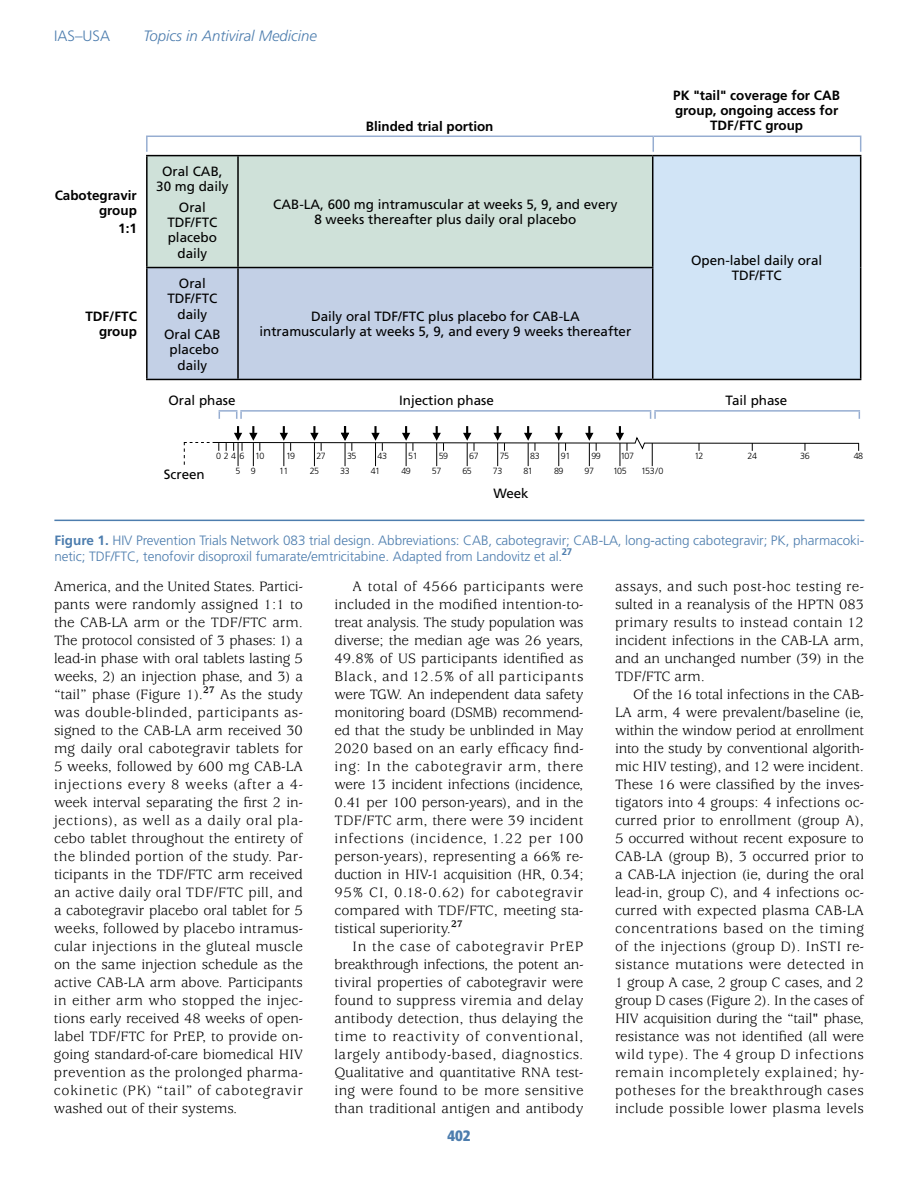
<style>
.page{position:relative;width:918px;height:1188px;background:#fff}
.page>*{position:absolute;margin:0;border:0;box-sizing:border-box;transform-origin:0 0}
.t1{font:15px/18px "Usherwood";letter-spacing:.005em;color:#000;text-align:justify}
.t2{font:italic 300 15px "Frutiger";color:#4d7dae}
.t3{font:300 15px "Frutiger";color:#4d7dae}
.t4{font:900 condensed 15px "Frutiger";color:#4d7dae}
.t5{font:13.5px/15.3px "Frutiger";color:#000;text-align:center}
.t6{font:300 13.5px/15.8px "Frutiger";letter-spacing:-.005em;color:#4d7dae}
.t7{font:700 13.5px/15.3px "Frutiger";color:#000;text-align:right}
.t8{font:300 9px/15.3px "Frutiger";letter-spacing:-.05em;color:#000}
.s1{font-weight:700}
</style>
<div class="page">
<svg style="left:146px;top:136px;width:715px;height:19px"></svg>
<div style="left:148px;top:156px;width:504px;height:111px;background:#cfe1d9"></div>
<div style="left:653px;top:156px;width:208px;height:223px;background:#d1e4f6"></div>
<div style="left:148px;top:268px;width:504px;height:111px;background:#c3d0e6"></div>
<hr style="left:146px;top:156px;width:2px;height:111px;background:#000">
<hr style="left:237px;top:156px;width:2px;height:111px;background:#000">
<hr style="left:652px;top:156px;width:1px;height:111px;background:#000">
<hr style="left:860px;top:156px;width:1px;height:112px;background:#000">
<hr style="left:146px;top:267px;width:92px;height:1px;background:#000">
<hr style="left:146px;top:268px;width:2px;height:111px;background:#000">
<hr style="left:238px;top:267px;width:415px;height:1px;background:#000">
<hr style="left:237px;top:268px;width:2px;height:111px;background:#000">
<hr style="left:652px;top:268px;width:1px;height:111px;background:#000">
<hr style="left:860px;top:268px;width:1px;height:111px;background:#000">
<hr style="left:146px;top:379px;width:92px;height:1px;background:#000">
<hr style="left:238px;top:379px;width:415px;height:1px;background:#000">
<hr style="left:653px;top:379px;width:208px;height:1px;background:#000">
<hr style="left:146px;top:155px;width:92px;height:1px;background:#000">
<hr style="left:238px;top:155px;width:415px;height:1px;background:#000">
<hr style="left:653px;top:155px;width:208px;height:1px;background:#000">
<hr style="left:240px;top:410px;width:411px;height:2px;background:#96add1">
<hr style="left:654px;top:410px;width:206px;height:2px;background:#96add1">
<svg style="left:650px;top:412px;width:6px;height:7px"></svg>
<svg style="left:219px;top:410px;width:23px;height:9px"></svg>
<svg style="left:184px;top:426px;width:676px;height:40px"></svg>
<hr style="left:54px;top:520px;width:810px;height:1px;background:#4d7dae">
<p class="t3" style="left:54px;top:27px;width:57px">IAS–USA</p>
<p class="t2" style="left:143px;top:27px;width:175px">Topics in Antiviral Medicine</p>
<p class="t7" style="left:366px;top:118px;width:129px">Blinded trial portion</p>
<p class="t7" style="left:55px;top:188px;width:84px">Cabotegravir group</p>
<p class="t7" style="left:118px;top:221px;width:20px">1:1</p>
<p class="t7" style="left:85px;top:309px;width:53px">TDF/FTC group</p>
<p class="t5" style="left:156px;top:164px;width:74px">Oral CAB,<br>30 mg daily</p>
<p class="t5" style="left:167px;top:199px;width:52px">Oral<br>TDF/FTC placebo daily</p>
<p class="t5" style="left:273px;top:197px;width:346px">CAB-LA, 600 mg intramuscular at weeks 5, 9, and every<br>8 weeks thereafter plus daily oral placebo</p>
<p class="t5" style="left:167px;top:275px;width:52px">Oral<br>TDF/FTC daily</p>
<p class="t5" style="left:164px;top:326px;width:58px">Oral CAB placebo daily</p>
<p class="t5" style="left:259px;top:309px;width:373px">Daily oral TDF/FTC plus placebo for CAB-LA<br>intramuscularly at weeks 5, 9, and every 9 weeks thereafter</p>
<p class="t7" style="left:673px;top:87px;width:168px;text-align:center">PK "tail" coverage for CAB group, ongoing access for<br>TDF/FTC group</p>
<p class="t5" style="left:691px;top:253px;width:133px">Open-label daily oral<br>TDF/FTC</p>
<p class="t5" style="left:168px;top:392px;width:69px">Oral phase</p>
<p class="t5" style="left:399px;top:392px;width:96px">Injection phase</p>
<p class="t5" style="left:726px;top:392px;width:63px">Tail phase</p>
<p class="t5" style="left:164px;top:467px;width:43px">Screen</p>
<p class="t8" style="left:236px;top:448px;width:22px;text-indent:-19px">0246<br>5 9</p>
<p class="t8" style="left:255px;top:448px;width:11px">10</p>
<p class="t8" style="left:286px;top:448px;width:11px">19</p>
<p class="t8" style="left:279px;top:463px;width:11px">11</p>
<p class="t8" style="left:316px;top:448px;width:11px">27</p>
<p class="t8" style="left:310px;top:463px;width:11px">25</p>
<p class="t8" style="left:347px;top:448px;width:11px">35</p>
<p class="t8" style="left:340px;top:463px;width:11px">33</p>
<p class="t8" style="left:378px;top:448px;width:11px">43</p>
<p class="t8" style="left:371px;top:463px;width:11px">41</p>
<p class="t8" style="left:408px;top:448px;width:11px">51</p>
<p class="t8" style="left:401px;top:463px;width:11px">49</p>
<p class="t8" style="left:439px;top:448px;width:11px">59</p>
<p class="t8" style="left:432px;top:463px;width:11px">57</p>
<p class="t8" style="left:469px;top:448px;width:11px">67</p>
<p class="t8" style="left:462px;top:463px;width:11px">65</p>
<p class="t8" style="left:500px;top:448px;width:11px">75</p>
<p class="t8" style="left:493px;top:463px;width:11px">73</p>
<p class="t8" style="left:530px;top:448px;width:11px">83</p>
<p class="t8" style="left:523px;top:463px;width:11px">81</p>
<p class="t8" style="left:561px;top:448px;width:11px">91</p>
<p class="t8" style="left:554px;top:463px;width:11px">89</p>
<p class="t8" style="left:591px;top:448px;width:11px">99</p>
<p class="t8" style="left:585px;top:463px;width:11px">97</p>
<p class="t8" style="left:620px;top:448px;width:15px">107</p>
<p class="t8" style="left:613px;top:463px;width:15px">105</p>
<p class="t8" style="left:641px;top:463px;width:24px">153 /0</p>
<p class="t8" style="left:695px;top:448px;width:11px">12</p>
<p class="t8" style="left:748px;top:448px;width:11px">24</p>
<p class="t8" style="left:800px;top:448px;width:11px">36</p>
<p class="t8" style="left:854px;top:448px;width:11px">48</p>
<p class="t5" style="left:493px;top:485px;width:37px">Week</p>
<p class="t6" style="left:54px;top:533px;width:811px"><span class="s1">Figure 1.</span> HIV Prevention Trials Network 083 trial design. Abbreviations: CAB, cabotegravir; CAB-LA, long-acting cabotegravir; PK, pharmacoki&shy;netic; TDF/FTC, tenofovir disoproxil fumarate/emtricitabine. Adapted from Landovitz et al.<sup>27</sup></p>
<p class="t1" style="left:54px;top:578px;width:251px">America, and the United States. Partici&shy;pants were randomly assigned 1:1 to the CAB-LA arm or the TDF/FTC arm.<br>The protocol consisted of 3 phases: 1) a lead-in phase with oral tablets lasting 5 weeks, 2) an injection phase, and 3) a “tail” phase (Figure 1).<sup>27</sup> As the study was double-blinded, participants as&shy;signed to the CAB-LA arm received 30 mg daily oral cabotegravir tablets for 5 weeks, followed by 600 mg CAB-LA injections every 8 weeks (after a 4- week interval separating the first 2 in&shy;jections), as well as a daily oral pla&shy;cebo tablet throughout the entirety of the blinded portion of the study. Par&shy;ticipants in the TDF/FTC arm received an active daily oral TDF/FTC pill, and a cabotegravir placebo oral tablet for 5 weeks, followed by placebo intramus&shy;cular injections in the gluteal muscle on the same injection schedule as the active CAB-LA arm above. Participants in either arm who stopped the injec&shy;tions early received 48 weeks of open&shy;label TDF/FTC for PrEP, to provide on&shy;going standard-of-care biomedical HIV prevention as the prolonged pharma&shy;cokinetic (PK) “tail” of cabotegravir washed out of their systems.</p>
<p class="t1" style="left:335px;top:578px;width:251px;text-indent:18px">A total of 4566 participants were included in the modified intention-to&shy;treat analysis. The study population was diverse; the median age was 26 years, 49.8% of US participants identified as Black, and 12.5% of all participants were TGW. An independent data safety monitoring board (DSMB) recommend&shy;ed that the study be unblinded in May 2020 based on an early efficacy find&shy;ing: In the cabotegravir arm, there were 13 incident infections (incidence, 0.41 per 100 person-years), and in the TDF/FTC arm, there were 39 incident infections (incidence, 1.22 per 100 person-years), representing a 66% re&shy;duction in HIV-1 acquisition (HR, 0.34; 95% CI, 0.18-0.62) for cabotegravir compared with TDF/FTC, meeting sta&shy;tistical superiority.<sup>27</sup></p>
<p class="t1" style="left:335px;top:938px;width:250px;text-indent:18px">In the case of cabotegravir PrEP breakthrough infections, the potent an&shy;tiviral properties of cabotegravir were found to suppress viremia and delay antibody detection, thus delaying the time to reactivity of conventional, largely antibody-based, diagnostics.<br>Qualitative and quantitative RNA test&shy;ing were found to be more sensitive than traditional antigen and antibody</p>
<p class="t4" style="left:447px;top:1127px;width:25px">402</p>
<p class="t1" style="left:615px;top:578px;width:250px">assays, and such post-hoc testing re&shy;sulted in a reanalysis of the HPTN 083 primary results to instead contain 12 incident infections in the CAB-LA arm, and an unchanged number (39) in the TDF/FTC arm.</p>
<p class="t1" style="left:615px;top:686px;width:251px;text-indent:18px">Of the 16 total infections in the CAB-LA arm, 4 were prevalent/baseline (ie, within the window period at enrollment into the study by conventional algorith&shy;mic HIV testing), and 12 were incident.<br>These 16 were classified by the inves&shy;tigators into 4 groups: 4 infections oc&shy;curred prior to enrollment (group A), 5 occurred without recent exposure to CAB-LA (group B), 3 occurred prior to a CAB-LA injection (ie, during the oral lead-in, group C), and 4 infections oc&shy;curred with expected plasma CAB-LA concentrations based on the timing of the injections (group D). InSTI re&shy;sistance mutations were detected in 1 group A case, 2 group C cases, and 2 group D cases (Figure 2). In the cases of HIV acquisition during the “tail" phase, resistance was not identified (all were wild type). The 4 group D infections remain incompletely explained; hy&shy;potheses for the breakthrough cases include possible lower plasma levels</p>
</div>
